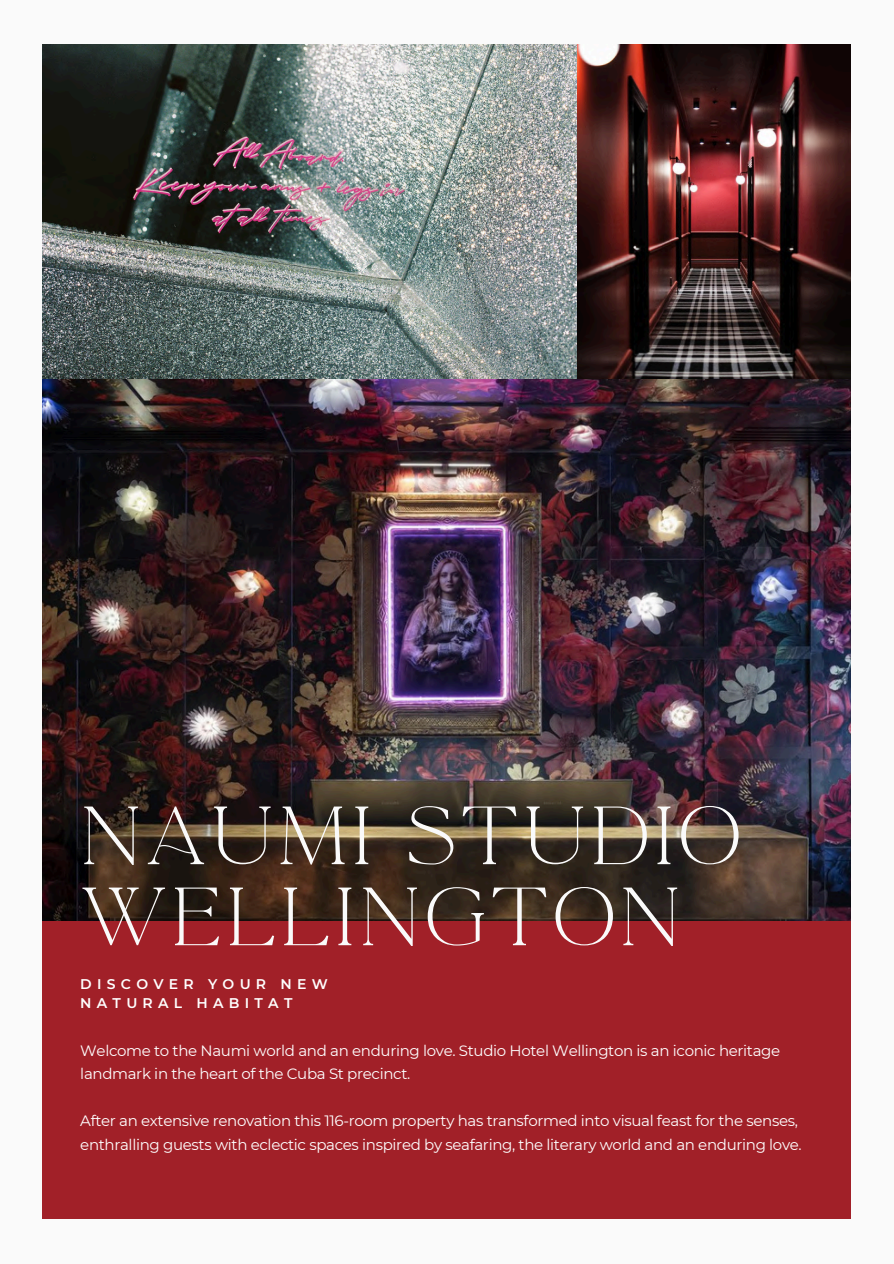
<style>
.page{position:relative;width:894px;height:1264px;background:#fff}
.page>*{position:absolute;margin:0;border:0;box-sizing:border-box;transform-origin:0 0}
.t1{font:72px/81px "La Luxes Serif";letter-spacing:.055em;color:#fafafa}
.t2{font:15px/23.7px "Montserrat";letter-spacing:-.02em;color:#fff}
.t3{font:600 13.95px/19.2px "Montserrat";letter-spacing:.375em;color:#fff}
</style>
<div class="page">
<div style="left:0;top:0;width:893px;height:1263px;background:#fafafa"></div>
<img style="left:43px;top:378px;width:807px;height:543px">
<div style="left:43px;top:921px;width:807px;height:297px;background:#a12028"></div>
<img style="left:43px;top:44px;width:534px;height:334px">
<img style="left:577px;top:44px;width:273px;height:334px">
<h2 class="t1" style="left:80px;top:796px;width:662px">NAUMI STUDIO<br>WELLINGTON</h2>
<p class="t3" style="left:80px;top:974px;width:249px">DISCOVER YOUR NEW<br>NATURAL HABITAT</p>
<p class="t2" style="left:80px;top:1038px;width:701px">Welcome to the Naumi world and an enduring love. Studio Hotel Wellington is an iconic heritage landmark in the heart of the Cuba St precinct.</p>
<h1 class="t2" style="left:80px;top:1109px;width:722px">After an extensive renovation this 116-room property has transformed into visual feast for the senses, enthralling guests with eclectic spaces inspired by seafaring, the literary world and an enduring love.</h1>
</div>
